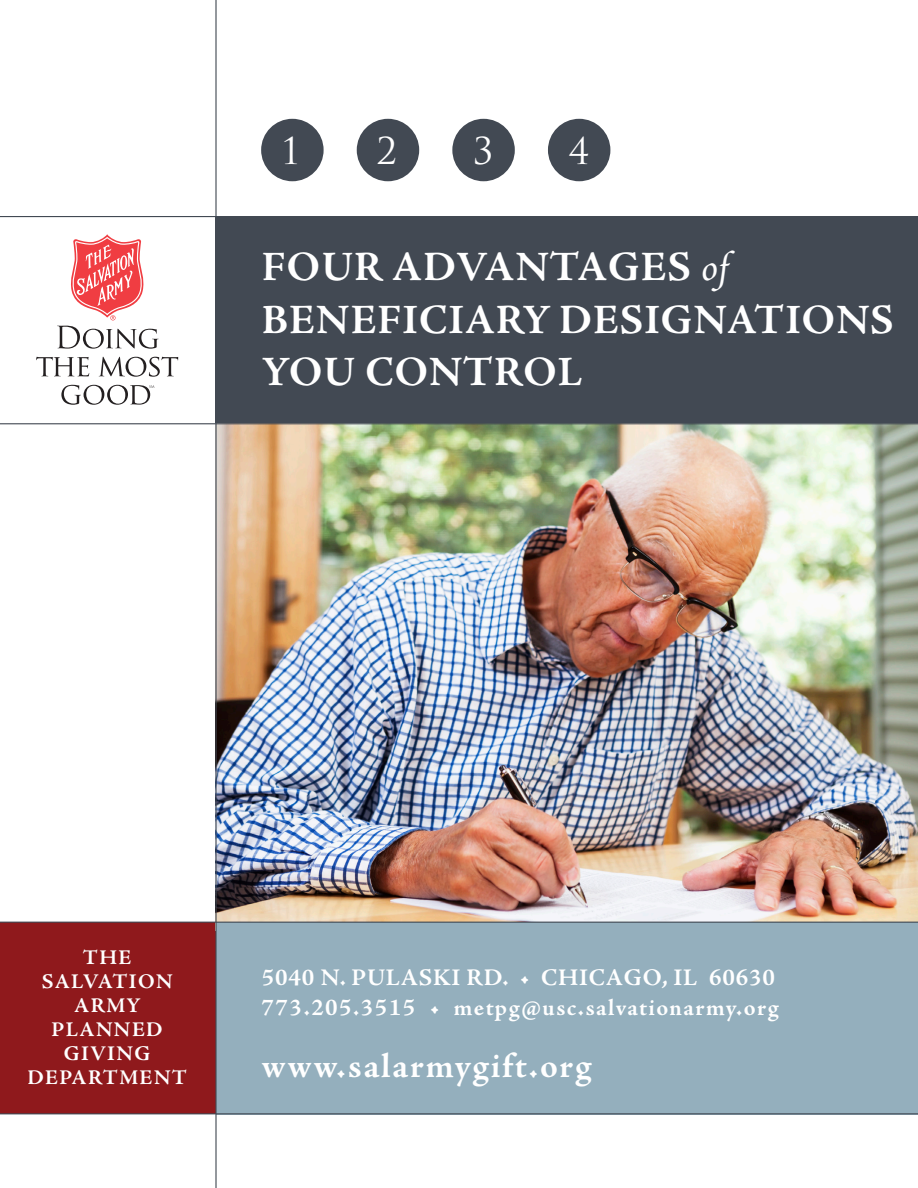
<style>
.page{position:relative;width:918px;height:1188px;background:#fff}
.page>*{position:absolute;margin:0;border:0;box-sizing:border-box;transform-origin:0 0}
.t1{font:700 42px/52.5px "Adobe Jenson Pro";letter-spacing:.025em;color:#fff}
.t2{font:700 36px "Adobe Jenson Pro";letter-spacing:.045em;color:#fff}
.t3{font:36px "Trajan Pro";color:#fff}
.t4{font:700 24px "Adobe Jenson Pro";letter-spacing:.05em;color:#fff}
.t5{font:700 21px/24px "Adobe Jenson Pro";letter-spacing:.065em;color:#fff;text-align:center}
.s1{font-weight:400;font-style:italic}
</style>
<div class="page">
<div style="left:261px;top:119px;width:63px;height:62px;background:#424953;border-radius:50%"></div>
<div style="left:357px;top:119px;width:62px;height:62px;background:#424953;border-radius:50%"></div>
<div style="left:452px;top:119px;width:63px;height:62px;background:#424953;border-radius:50%"></div>
<div style="left:548px;top:119px;width:62px;height:62px;background:#424953;border-radius:50%"></div>
<div style="left:0;top:922px;width:240px;height:192px;background:#8f191c"></div>
<div style="left:215px;top:216px;width:703px;height:243px;background:#424953"></div>
<hr style="left:0;top:216px;width:918px;height:1px;background:#424953">
<img style="left:217px;top:424px;width:701px;height:498px">
<div style="left:217px;top:922px;width:701px;height:192px;background:#94afbd"></div>
<hr style="left:0;top:1113px;width:918px;height:1px;background:#424953">
<hr style="left:0;top:922px;width:918px;height:1px;background:#424953">
<svg style="left:57px;top:234px;width:102px;height:115px"></svg>
<svg style="left:36px;top:357px;width:142px;height:20px"></svg>
<svg style="left:61px;top:385px;width:94px;height:20px"></svg>
<hr style="left:0;top:423px;width:918px;height:1px;background:#424953">
<hr style="left:215px;top:0;width:2px;height:1188px;background:#424953">
<p class="t3" style="left:281px;top:128px;width:22px">1</p>
<p class="t3" style="left:376px;top:128px;width:22px">2</p>
<p class="t3" style="left:473px;top:128px;width:22px">3</p>
<p class="t3" style="left:569px;top:128px;width:22px">4</p>
<p class="t1" style="left:262px;top:242px;width:633px">FOUR ADVANTAGES <span class="s1">of<br></span>BENEFICIARY DESIGNATIONS<br>YOU CONTROL</p>
<p class="t5" style="left:27px;top:946px;width:161px">THE<br>SALVATION<br>ARMY<br>PLANNED<br>GIVING<br>DEPARTMENT</p>
<p class="t4" style="left:262px;top:964px;width:515px">5040 N. PULASKI RD. • CHICAGO, IL 60630</p>
<p class="t4" style="left:262px;top:994px;width:519px">773.205.3515 • metpg@usc.salvationarmy.org</p>
<p class="t2" style="left:262px;top:1045px;width:331px">www.salarmygift.org</p>
</div>
